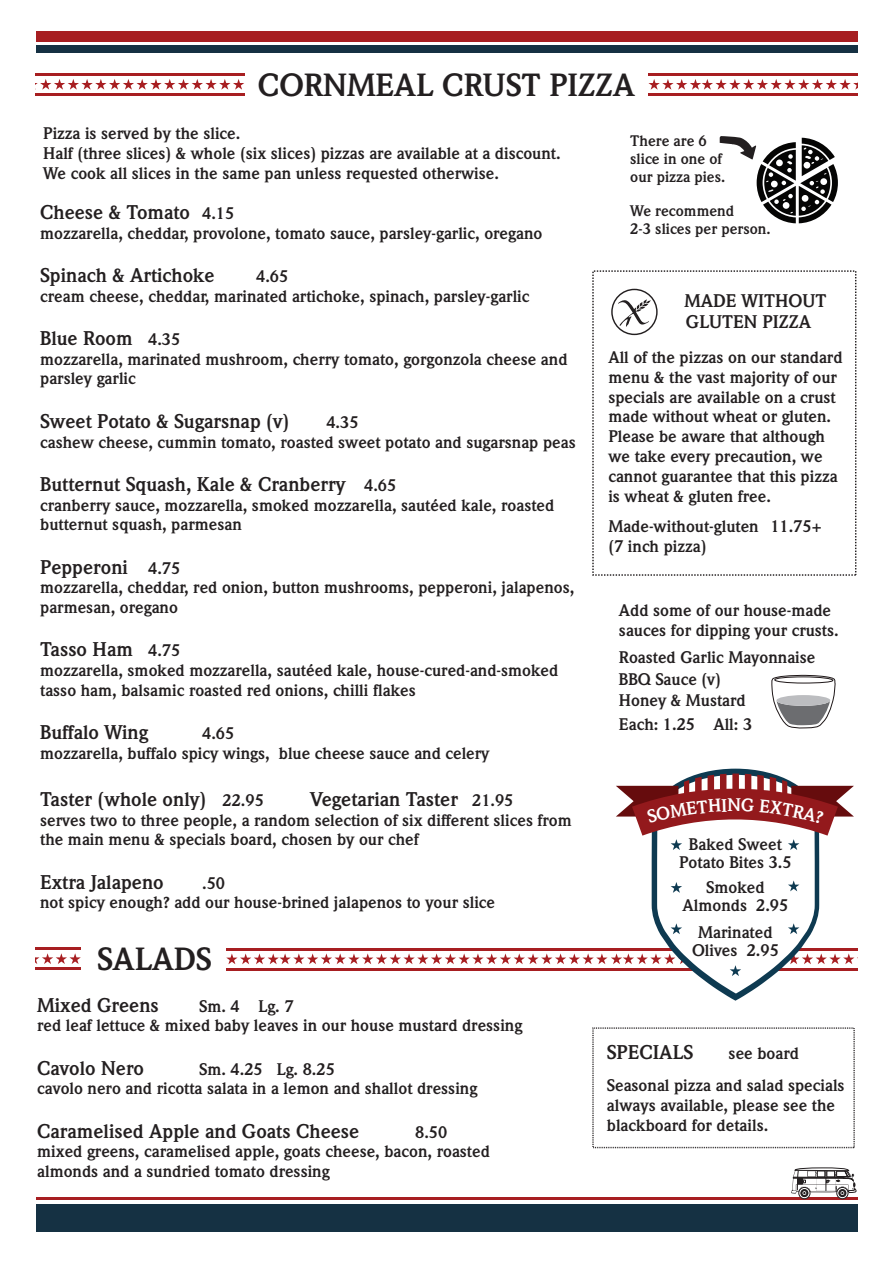
<style>
.page{position:relative;width:893px;height:1263px;background:#fff}
.page>*{position:absolute;margin:0;border:0;box-sizing:border-box;transform-origin:0 0}
.t1{font:700 31.5px "Weidemann Std";color:#231f20}
.t2{font:700 19.5px "Weidemann Std";color:#231f20}
.t3{font:700 18px/21.6px "Weidemann Std";color:#231f20}
.t4{font:700 17.85px "Weidemann Std";color:#fff}
.t5{font:700 16.5px/19.8px "Weidemann Std";color:#231f20}
.t6{font:700 15px/18px "Weidemann Std";color:#231f20}
.s1{font-size:16.5px}
</style>
<div class="page">
<div style="left:37px;top:32px;width:820px;height:9px;background:#a71e21"></div>
<div style="left:37px;top:45px;width:820px;height:7px;background:#153143"></div>
<div style="left:37px;top:1204px;width:820px;height:27px;background:#153143"></div>
<hr style="left:37px;top:1198px;width:820px;height:2px;background:#a71e21">
<hr style="left:648px;top:73px;width:209px;height:3px;background:#a71e21">
<hr style="left:648px;top:93px;width:209px;height:3px;background:#a71e21">
<svg style="left:648px;top:79px;width:209px;height:11px"></svg>
<hr style="left:36px;top:73px;width:208px;height:3px;background:#a71e21">
<hr style="left:36px;top:93px;width:208px;height:3px;background:#a71e21">
<svg style="left:36px;top:79px;width:208px;height:11px"></svg>
<hr style="left:36px;top:947px;width:45px;height:3px;background:#a71e21">
<hr style="left:36px;top:967px;width:45px;height:3px;background:#a71e21">
<svg style="left:36px;top:953px;width:45px;height:11px"></svg>
<svg style="left:720px;top:136px;width:118px;height:87px"></svg>
<svg style="left:771px;top:675px;width:65px;height:53px"></svg>
<svg style="left:611px;top:289px;width:47px;height:46px"></svg>
<div style="left:799px;top:1187px;width:11px;height:12px;border:1px solid #231f20;border-radius:50%"></div>
<div style="left:801px;top:1189px;width:7px;height:8px;border:1px solid #231f20;border-radius:50%"></div>
<div style="left:837px;top:1187px;width:11px;height:12px;border:1px solid #231f20;border-radius:50%"></div>
<div style="left:839px;top:1189px;width:7px;height:8px;border:1px solid #231f20;border-radius:50%"></div>
<svg style="left:791px;top:1167px;width:65px;height:29px"></svg>
<svg style="left:226px;top:769px;width:632px;height:232px"></svg>
<h1 class="t1" style="left:258px;top:67px;width:378px">CORNMEAL CRUST PIZZA</h1>
<p class="t6" style="left:630px;top:132px;width:97px">There are 6 slice in one of our pizza pies.</p>
<p class="t6" style="left:630px;top:202px;width:142px">We recommend<br>2-3 slices per person.</p>
<p class="t5" style="left:43px;top:124px;width:519px">Pizza is served by the slice.<br>Half (three slices) &amp; whole (six slices) pizzas are available at a discount.<br>We cook all slices in the same pan unless requested otherwise.</p>
<p class="t2" style="left:40px;top:201px;width:196px">Cheese &amp; Tomato <span class="s1">4.15</span></p>
<p class="t5" style="left:40px;top:223px;width:504px">mozzarella, cheddar, provolone, tomato sauce, parsley-garlic, oregano</p>
<p class="t2" style="left:40px;top:264px;width:176px">Spinach &amp; Artichoke</p>
<p class="t5" style="left:40px;top:266px;width:491px;text-indent:216px">4.65<br>cream cheese, cheddar, marinated artichoke, spinach, parsley-garlic</p>
<p class="t2" style="left:40px;top:327px;width:142px">Blue Room <span class="s1">4.35</span></p>
<p class="t5" style="left:40px;top:349px;width:529px">mozzarella, marinated mushroom, cherry tomato, gorgonzola cheese and parsley garlic</p>
<p class="t2" style="left:40px;top:409px;width:251px">Sweet Potato &amp; Sugarsnap (v)</p>
<p class="t3" style="left:685px;top:290px;width:144px">MADE WITHOUT<br>GLUTEN PIZZA</p>
<p class="t5" style="left:608px;top:348px;width:236px">All of the pizzas on our standard menu &amp; the vast majority of our specials are available on a crust made without wheat or gluten.<br>Please be aware that although we take every precaution, we cannot guarantee that this pizza is wheat &amp; gluten free.</p>
<p class="t5" style="left:608px;top:516px;width:215px">Made-without-gluten 11.75+ (7 inch pizza)</p>
<p class="t5" style="left:40px;top:412px;width:537px;text-indent:286px">4.35<br>cashew cheese, cummin tomato, roasted sweet potato and sugarsnap peas</p>
<p class="t2" style="left:40px;top:472px;width:358px">Butternut Squash, Kale &amp; Cranberry <span class="s1">4.65</span></p>
<p class="t5" style="left:40px;top:495px;width:516px">cranberry sauce, mozzarella, smoked mozzarella, sautéed kale, roasted butternut squash, parmesan</p>
<p class="t2" style="left:40px;top:555px;width:142px">Pepperoni <span class="s1">4.75</span></p>
<p class="t5" style="left:40px;top:578px;width:536px">mozzarella, cheddar, red onion, button mushrooms, pepperoni, jalapenos, parmesan, oregano</p>
<p class="t2" style="left:40px;top:638px;width:142px">Tasso Ham <span class="s1">4.75</span></p>
<p class="t5" style="left:40px;top:661px;width:520px">mozzarella, smoked mozzarella, sautéed kale, house-cured-and-smoked tasso ham, balsamic roasted red onions, chilli flakes</p>
<p class="t2" style="left:40px;top:721px;width:109px">Buffalo Wing</p>
<p class="t5" style="left:619px;top:601px;width:221px">Add some of our house-made sauces for dipping your crusts.</p>
<p class="t5" style="left:619px;top:647px;width:198px;line-height:21.3px">Roasted Garlic Mayonnaise<br>BBQ Sauce (v)<br>Honey &amp; Mustard</p>
<p class="t5" style="left:619px;top:715px;width:135px">Each: 1.25 All: 3</p>
<p class="t5" style="left:40px;top:724px;width:451px;text-indent:162px">4.65<br>mozzarella, buffalo spicy wings, blue cheese sauce and celery</p>
<p class="t2" style="left:40px;top:787px;width:225px">Taster (whole only) <span class="s1">22.95</span></p>
<p class="t2" style="left:310px;top:787px;width:205px">Vegetarian Taster <span class="s1">21.95</span></p>
<p class="t5" style="left:40px;top:810px;width:533px">serves two to three people, a random selection of six different slices from the main menu &amp; specials board, chosen by our chef</p>
<p class="t2" style="left:40px;top:870px;width:125px">Extra Jalapeno</p>
<p class="t4" style="left:727px;top:795px;width:15px">N</p>
<p class="t5" style="left:679px;top:835px;width:114px;line-height:18px;text-align:center">Baked Sweet<br>Potato Bites 3.5</p>
<p class="t5" style="left:40px;top:873px;width:456px;text-indent:162px">.50<br>not spicy enough? add our house-brined jalapenos to your slice</p>
<p class="t5" style="left:682px;top:879px;width:107px;line-height:18px;text-align:center">Smoked<br>Almonds 2.95</p>
<h1 class="t1" style="left:97px;top:940px;width:116px">SALADS</h1>
<p class="t2" style="left:37px;top:993px;width:123px">Mixed Greens</p>
<p class="t5" style="left:37px;top:996px;width:487px;text-indent:162px">Sm. 4 Lg. 7<br>red leaf lettuce &amp; mixed baby leaves in our house mustard dressing</p>
<p class="t2" style="left:37px;top:1056px;width:108px">Cavolo Nero</p>
<p class="t5" style="left:37px;top:1059px;width:442px;text-indent:162px">Sm. 4.25 Lg. 8.25<br>cavolo nero and ricotta salata in a lemon and shallot dressing</p>
<p class="t2" style="left:37px;top:1119px;width:324px">Caramelised Apple and Goats Cheese</p>
<p class="t5" style="left:37px;top:1122px;width:454px;text-indent:378px">8.50 mixed greens, caramelised apple, goats cheese, bacon, roasted almonds and a sundried tomato dressing</p>
<p class="t5" style="left:692px;top:923px;width:88px;line-height:18px;text-align:center">Marinated<br>Olives 2.95</p>
<p class="t2" style="left:607px;top:1041px;width:88px">SPECIALS</p>
<p class="t5" style="left:607px;top:1038px;width:239px;line-height:31.8px;text-indent:122px">see board<br>Seasonal pizza and salad specials</p>
<p class="t5" style="left:607px;top:1095px;width:230px">always available, please see the blackboard for details.</p>
</div>
